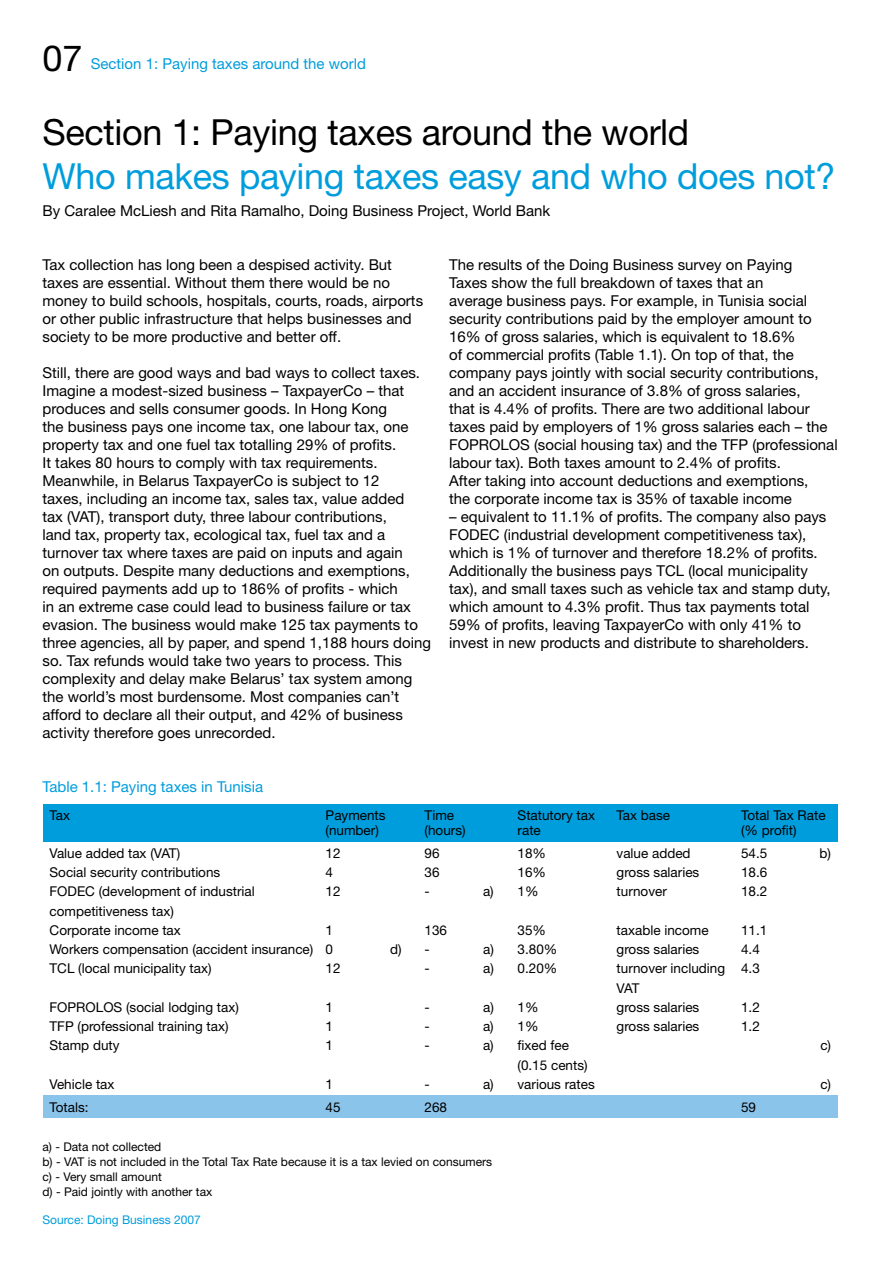
<style>
.page{position:relative;width:893px;height:1263px;background:#fff}
.page>*{position:absolute;margin:0;border:0;box-sizing:border-box;transform-origin:0 0}
.t1{font:36px "Helvetica Neue LT";letter-spacing:-.01em;color:#009ddc}
.t2{font:36px "Helvetica Neue LT";letter-spacing:-.01em;color:#000}
.t3{font:15px/18px "Helvetica Neue LT";color:#000}
.t4{font:15px "Helvetica Neue LT";color:#009ddc}
.t5{font:13.5px/19.2px "Helvetica Neue LT";color:#000}
.t6{font:12px/15px "Helvetica Neue LT";color:#000}
.t7{font:12px "Helvetica Neue LT";color:#009ddc}
</style>
<div class="page">
<div style="left:44px;top:804px;width:794px;height:37px;background:#009ddc"></div>
<div style="left:44px;top:1095px;width:794px;height:22px;background:#8bc4eb"></div>
<h1 class="t2" style="left:43px;top:37px;width:42px">07</h1>
<p class="t4" style="left:91px;top:55px;width:277px">Section 1: Paying taxes around the world</p>
<h1 class="t2" style="left:43px;top:111px;width:648px">Section 1: Paying taxes around the world</h1>
<h1 class="t1" style="left:43px;top:154px;width:795px">Who makes paying taxes easy and who does not?</h1>
<p class="t3" style="left:43px;top:201px;width:509px">By Caralee McLiesh and Rita Ramalho, Doing Business Project, World Bank</p>
<p class="t3" style="left:43px;top:255px;width:382px">Tax collection has long been a despised activity. But taxes are essential. Without them there would be no money to build schools, hospitals, courts, roads, airports or other public infrastructure that helps businesses and society to be more productive and better off.</p>
<p class="t3" style="left:43px;top:363px;width:390px">Still, there are good ways and bad ways to collect taxes.<br>Imagine a modest-sized business – TaxpayerCo – that produces and sells consumer goods. In Hong Kong<br>the business pays one income tax, one labour tax, one property tax and one fuel tax totalling 29% of profits.<br>It takes 80 hours to comply with tax requirements.<br>Meanwhile, in Belarus TaxpayerCo is subject to 12<br>taxes, including an income tax, sales tax, value added<br>tax (VAT), transport duty, three labour contributions,<br>land tax, property tax, ecological tax, fuel tax and a turnover tax where taxes are paid on inputs and again<br>on outputs. Despite many deductions and exemptions, required payments add up to 186% of profits - which<br>in an extreme case could lead to business failure or tax evasion. The business would make 125 tax payments to three agencies, all by paper, and spend 1,188 hours doing so. Tax refunds would take two years to process. This complexity and delay make Belarus’ tax system among the world’s most burdensome. Most companies can’t afford to declare all their output, and 42% of business activity therefore goes unrecorded.</p>
<p class="t4" style="left:43px;top:778px;width:222px">Table 1.1: Paying taxes in Tunisia</p>
<p class="t3" style="left:449px;top:255px;width:390px">The results of the Doing Business survey on Paying<br>Taxes show the full breakdown of taxes that an<br>average business pays. For example, in Tunisia social security contributions paid by the employer amount to 16% of gross salaries, which is equivalent to 18.6%<br>of commercial profits (Table 1.1). On top of that, the company pays jointly with social security contributions, and an accident insurance of 3.8% of gross salaries,<br>that is 4.4% of profits. There are two additional labour taxes paid by employers of 1% gross salaries each – the FOPROLOS (social housing tax) and the TFP (professional labour tax). Both taxes amount to 2.4% of profits.<br>After taking into account deductions and exemptions,<br>the corporate income tax is 35% of taxable income</p>
<p class="t3" style="left:449px;top:507px;width:383px">– equivalent to 11.1% of profits. The company also pays FODEC (industrial development competitiveness tax), which is 1% of turnover and therefore 18.2% of profits.<br>Additionally the business pays TCL (local municipality tax), and small taxes such as vehicle tax and stamp duty, which amount to 4.3% profit. Thus tax payments total 59% of profits, leaving TaxpayerCo with only 41% to invest in new products and distribute to shareholders.</p>
<p class="t5" style="left:50px;top:806px;width:22px">Tax</p>
<p class="t5" style="left:326px;top:806px;width:62px">Payments</p>
<p class="t5" style="left:425px;top:806px;width:31px">Time</p>
<p class="t5" style="left:518px;top:806px;width:79px">Statutory tax</p>
<p class="t5" style="left:617px;top:806px;width:55px">Tax base</p>
<p class="t5" style="left:741px;top:806px;width:86px">Total Tax Rate</p>
<p class="t5" style="left:326px;top:821px;width:55px">(number)</p>
<p class="t5" style="left:425px;top:821px;width:42px">(hours)</p>
<p class="t5" style="left:518px;top:821px;width:25px">rate</p>
<p class="t5" style="left:741px;top:821px;width:57px">(% profit)</p>
<p class="t5" style="left:50px;top:843px;width:132px">Value added tax (VAT)</p>
<p class="t5" style="left:326px;top:843px;width:17px">12</p>
<p class="t5" style="left:425px;top:843px;width:17px">96</p>
<p class="t5" style="left:518px;top:843px;width:30px">18%</p>
<p class="t5" style="left:617px;top:843px;width:76px">value added</p>
<p class="t5" style="left:741px;top:843px;width:28px">54.5</p>
<p class="t5" style="left:820px;top:843px;width:13px">b)</p>
<p class="t5" style="left:50px;top:863px;width:172px">Social security contributions</p>
<p class="t5" style="left:326px;top:863px;width:9px">4</p>
<p class="t5" style="left:425px;top:863px;width:17px">36</p>
<p class="t5" style="left:518px;top:863px;width:30px">16%</p>
<p class="t5" style="left:617px;top:863px;width:84px">gross salaries</p>
<p class="t5" style="left:741px;top:863px;width:28px">18.6</p>
<p class="t5" style="left:50px;top:882px;width:207px">FODEC (development of industrial</p>
<p class="t5" style="left:326px;top:882px;width:17px">12</p>
<p class="t5" style="left:425px;top:882px;width:7px">-</p>
<p class="t5" style="left:483px;top:882px;width:57px">a) 1%</p>
<p class="t5" style="left:617px;top:882px;width:52px">turnover</p>
<p class="t5" style="left:741px;top:882px;width:28px">18.2</p>
<p class="t5" style="left:50px;top:901px;width:133px">competitiveness tax)<br>Corporate income tax</p>
<p class="t5" style="left:326px;top:920px;width:9px">1</p>
<p class="t5" style="left:425px;top:920px;width:24px">136</p>
<p class="t5" style="left:518px;top:920px;width:30px">35%</p>
<p class="t5" style="left:617px;top:920px;width:94px">taxable income</p>
<p class="t5" style="left:741px;top:920px;width:28px">11.1</p>
<p class="t5" style="left:50px;top:940px;width:285px">Workers compensation (accident insurance) 0</p>
<p class="t5" style="left:390px;top:940px;width:41px">d) -</p>
<p class="t5" style="left:483px;top:940px;width:76px">a) 3.80%</p>
<p class="t5" style="left:617px;top:940px;width:84px">gross salaries</p>
<p class="t5" style="left:741px;top:940px;width:20px">4.4</p>
<p class="t5" style="left:50px;top:959px;width:164px">TCL (local municipality tax)</p>
<p class="t5" style="left:326px;top:959px;width:17px">12</p>
<p class="t5" style="left:425px;top:959px;width:7px">-</p>
<p class="t5" style="left:483px;top:959px;width:76px">a) 0.20%</p>
<p class="t5" style="left:617px;top:959px;width:145px">turnover including 4.3<br>VAT</p>
<p class="t5" style="left:50px;top:997px;width:191px">FOPROLOS (social lodging tax)</p>
<p class="t5" style="left:326px;top:997px;width:9px">1</p>
<p class="t5" style="left:425px;top:997px;width:7px">-</p>
<p class="t5" style="left:483px;top:997px;width:57px">a) 1%</p>
<p class="t5" style="left:617px;top:997px;width:84px">gross salaries</p>
<p class="t5" style="left:741px;top:997px;width:20px">1.2</p>
<p class="t5" style="left:50px;top:1017px;width:180px">TFP (professional training tax)</p>
<p class="t5" style="left:326px;top:1017px;width:9px">1</p>
<p class="t5" style="left:425px;top:1017px;width:7px">-</p>
<p class="t5" style="left:483px;top:1017px;width:57px">a) 1%</p>
<p class="t5" style="left:617px;top:1017px;width:84px">gross salaries</p>
<p class="t5" style="left:741px;top:1017px;width:20px">1.2</p>
<p class="t5" style="left:50px;top:1036px;width:72px">Stamp duty</p>
<p class="t5" style="left:326px;top:1036px;width:9px">1</p>
<p class="t5" style="left:425px;top:1036px;width:7px">-</p>
<p class="t5" style="left:483px;top:1036px;width:87px">a) fixed fee</p>
<p class="t5" style="left:820px;top:1036px;width:12px">c)</p>
<p class="t5" style="left:518px;top:1055px;width:72px">(0.15 cents)</p>
<p class="t5" style="left:50px;top:1074px;width:67px">Vehicle tax</p>
<p class="t5" style="left:326px;top:1074px;width:9px">1</p>
<p class="t5" style="left:425px;top:1074px;width:7px">-</p>
<p class="t5" style="left:483px;top:1074px;width:113px">a) various rates</p>
<p class="t5" style="left:820px;top:1074px;width:12px">c)</p>
<p class="t5" style="left:50px;top:1097px;width:41px">Totals:</p>
<p class="t5" style="left:326px;top:1097px;width:17px">45</p>
<p class="t5" style="left:425px;top:1097px;width:24px">268</p>
<p class="t5" style="left:741px;top:1097px;width:17px">59</p>
<p class="t6" style="left:43px;top:1139px;width:451px">a) - Data not collected<br>b) - VAT is not included in the Total Tax Rate because it is a tax levied on consumers c) - Very small amount<br>d) - Paid jointly with another tax</p>
<p class="t7" style="left:43px;top:1213px;width:160px">Source: Doing Business 2007</p>
</div>
